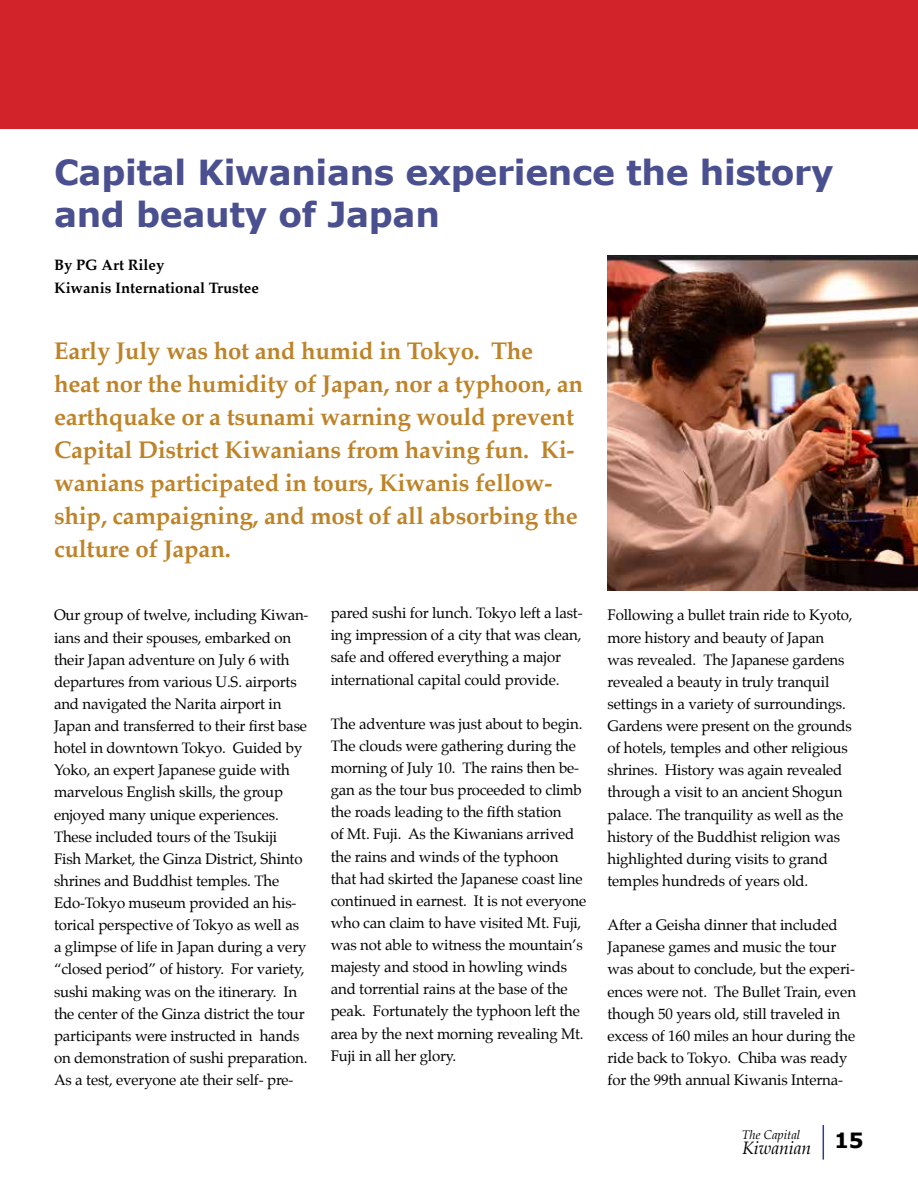
<style>
.page{position:relative;width:918px;height:1188px;background:#fff}
.page>*{position:absolute;margin:0;border:0;box-sizing:border-box;transform-origin:0 0}
.t1{font:700 34.5px/42px "Verdana";letter-spacing:-.01em;color:#4a4f90}
.t2{font:700 24px/33px "Palatino";letter-spacing:-.01em;color:#be8328}
.t3{font:700 21px "Verdana";color:#000}
.t4{font:italic 17.55px "Palatino";color:#000}
.t5{font:15px/22.2px "Palatino";letter-spacing:-.01em;color:#000}
.t6{font:700 15px/22.5px "Palatino";color:#000}
.t7{font:italic 12.45px "Palatino";color:#000}
</style>
<div class="page">
<div style="left:0;top:0;width:918px;height:129px;background:#d2232a"></div>
<img style="left:608px;top:256px;width:310px;height:335px">
<hr style="left:823px;top:1125px;width:1px;height:35px;background:#25408f">
<h1 class="t1" style="left:54px;top:151px;width:781px">Capital Kiwanians experience the history and beauty of Japan</h1>
<p class="t6" style="left:54px;top:254px;width:206px">By PG Art Riley<br>Kiwanis International Trustee</p>
<p class="t2" style="left:54px;top:334px;width:531px">Early July was hot and humid in Tokyo. The heat nor the humidity of Japan, nor a typhoon, an earthquake or a tsunami warning would prevent Capital District Kiwanians from having fun. Ki&shy;wanians participated in tours, Kiwanis fellow&shy;ship, campaigning, and most of all absorbing the culture of Japan.</p>
<p class="t5" style="left:54px;top:604px;width:256px">Our group of twelve, including Kiwan&shy;ians and their spouses, embarked on their Japan adventure on July 6 with departures from various U.S. airports and navigated the Narita airport in Japan and transferred to their first base hotel in downtown Tokyo. Guided by Yoko, an expert Japanese guide with marvelous English skills, the group enjoyed many unique experiences.<br>These included tours of the Tsukiji<br>Fish Market, the Ginza District, Shinto shrines and Buddhist temples. The Edo-Tokyo museum provided an his&shy;torical perspective of Tokyo as well as a glimpse of life in Japan during a very “closed period” of history. For variety, sushi making was on the itinerary. In the center of the Ginza district the tour participants were instructed in hands on demonstration of sushi preparation.<br>As a test, everyone ate their self- pre-</p>
<p class="t5" style="left:331px;top:602px;width:253px">pared sushi for lunch. Tokyo left a last&shy;ing impression of a city that was clean, safe and offered everything a major international capital could provide.</p>
<p class="t5" style="left:331px;top:713px;width:257px">The adventure was just about to begin.<br>The clouds were gathering during the morning of July 10. The rains then be&shy;gan as the tour bus proceeded to climb the roads leading to the fifth station<br>of Mt. Fuji. As the Kiwanians arrived the rains and winds of the typhoon that had skirted the Japanese coast line continued in earnest. It is not everyone who can claim to have visited Mt. Fuji, was not able to witness the mountain’s majesty and stood in howling winds and torrential rains at the base of the peak. Fortunately the typhoon left the area by the next morning revealing Mt.<br>Fuji in all her glory.</p>
<p class="t5" style="left:608px;top:604px;width:247px">Following a bullet train ride to Kyoto, more history and beauty of Japan was revealed. The Japanese gardens revealed a beauty in truly tranquil settings in a variety of surroundings.<br>Gardens were present on the grounds of hotels, temples and other religious shrines. History was again revealed through a visit to an ancient Shogun palace. The tranquility as well as the history of the Buddhist religion was highlighted during visits to grand temples hundreds of years old.</p>
<p class="t5" style="left:608px;top:914px;width:250px">After a Geisha dinner that included Japanese games and music the tour was about to conclude, but the experi&shy;ences were not. The Bullet Train, even though 50 years old, still traveled in excess of 160 miles an hour during the ride back to Tokyo. Chiba was ready for the 99th annual Kiwanis Interna-</p>
<p class="t7" style="left:742px;top:1125px;width:60px">The Capital</p>
<p class="t4" style="left:742px;top:1134px;width:71px">Kiwanian</p>
<h3 class="t3" style="left:834px;top:1125px;width:31px">15</h3>
</div>
